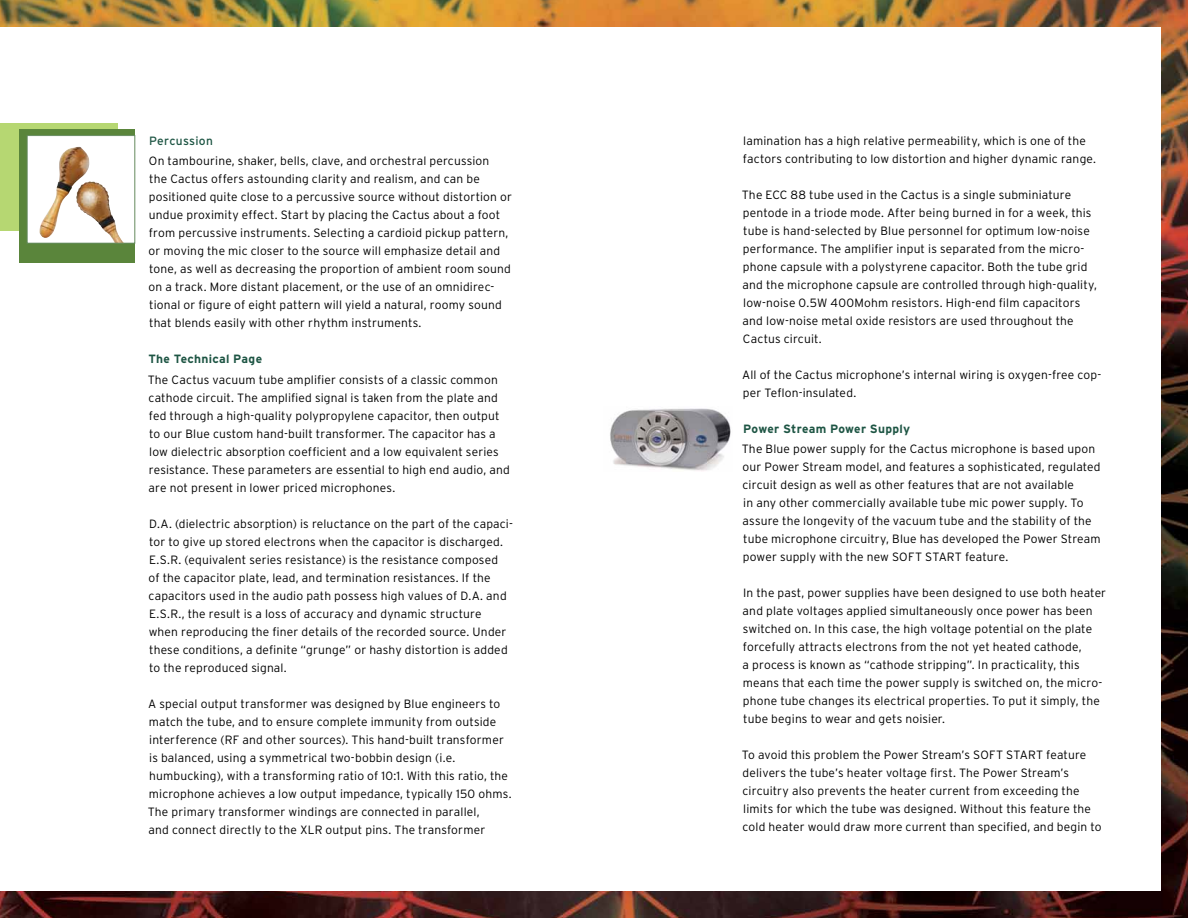
<style>
.page{position:relative;width:1188px;height:918px;background:#fff}
.page>*{position:absolute;margin:0;border:0;box-sizing:border-box;transform-origin:0 0}
.t1{font:300 12px/18px "Interstate";letter-spacing:.015em;color:#000}
.t2{font:700 12px "Interstate";letter-spacing:.02em;color:#1e5544}
.t3{font:12px "Interstate";letter-spacing:.02em;color:#1e5544}
</style>
<div class="page">
<img style="left:0;top:0;width:1188px;height:918px">
<div style="left:0;top:27px;width:1161px;height:864px;background:#fff"></div>
<img style="left:610px;top:408px;width:121px;height:63px">
<div style="left:0;top:123px;width:117px;height:108px;background:#b6d772"></div>
<div style="left:19px;top:129px;width:116px;height:134px;background:#5a853b"></div>
<svg style="left:29px;top:137px;width:104px;height:104px;background:#f0eae4"></svg>
<img style="left:39px;top:147px;width:52px;height:91px">
<div style="left:27px;top:135px;width:108px;height:108px;border:1px solid #648b5d"></div>
<p class="t3" style="left:149px;top:134px;width:65px">Percussion</p>
<p class="t1" style="left:149px;top:152px;width:365px">On tambourine, shaker, bells, clave, and orchestral percussion<br>the Cactus offers astounding clarity and realism, and can be positioned quite close to a percussive source without distortion or undue proximity effect. Start by placing the Cactus about a foot from percussive instruments. Selecting a cardioid pickup pattern, or moving the mic closer to the source will emphasize detail and tone, as well as decreasing the proportion of ambient room sound on a track. More distant placement, or the use of an omnidirec&shy;tional or figure of eight pattern will yield a natural, roomy sound that blends easily with other rhythm instruments.</p>
<p class="t2" style="left:148px;top:352px;width:115px">The Technical Page</p>
<p class="t1" style="left:148px;top:371px;width:364px">The Cactus vacuum tube amplifier consists of a classic common cathode circuit. The amplified signal is taken from the plate and fed through a high-quality polypropylene capacitor, then output to our Blue custom hand-built transformer. The capacitor has a low dielectric absorption coefficient and a low equivalent series resistance. These parameters are essential to high end audio, and are not present in lower priced microphones.</p>
<p class="t1" style="left:149px;top:515px;width:366px">D.A. (dielectric absorption) is reluctance on the part of the capaci&shy;tor to give up stored electrons when the capacitor is discharged.<br>E.S.R. (equivalent series resistance) is the resistance composed<br>of the capacitor plate, lead, and termination resistances. If the capacitors used in the audio path possess high values of D.A. and E.S.R., the result is a loss of accuracy and dynamic structure when reproducing the finer details of the recorded source. Under these conditions, a definite “grunge” or hashy distortion is added to the reproduced signal.</p>
<p class="t1" style="left:148px;top:695px;width:365px">A special output transformer was designed by Blue engineers to match the tube, and to ensure complete immunity from outside interference (RF and other sources). This hand-built transformer is balanced, using a symmetrical two-bobbin design (i.e. humbucking), with a transforming ratio of 10:1. With this ratio, the microphone achieves a low output impedance, typically 150 ohms.<br>The primary transformer windings are connected in parallel,<br>and connect directly to the XLR output pins. The transformer</p>
<p class="t1" style="left:743px;top:131px;width:355px">lamination has a high relative permeability, which is one of the factors contributing to low distortion and higher dynamic range.</p>
<p class="t1" style="left:742px;top:185px;width:357px">The ECC 88 tube used in the Cactus is a single subminiature pentode in a triode mode. After being burned in for a week, this tube is hand-selected by Blue personnel for optimum low-noise performance. The amplifier input is separated from the micro&shy;phone capsule with a polystyrene capacitor. Both the tube grid and the microphone capsule are controlled through high-quality, low-noise 0.5W 400Mohm resistors. High-end film capacitors and low-noise metal oxide resistors are used throughout the Cactus circuit.</p>
<p class="t1" style="left:742px;top:365px;width:361px">All of the Cactus microphone’s internal wiring is oxygen-free cop&shy;per Teflon-insulated.</p>
<p class="t2" style="left:743px;top:422px;width:169px">Power Stream Power Supply</p>
<p class="t1" style="left:742px;top:440px;width:361px">The Blue power supply for the Cactus microphone is based upon our Power Stream model, and features a sophisticated, regulated circuit design as well as other features that are not available<br>in any other commercially available tube mic power supply. To assure the longevity of the vacuum tube and the stability of the tube microphone circuitry, Blue has developed the Power Stream power supply with the new SOFT START feature.</p>
<p class="t1" style="left:743px;top:584px;width:365px">In the past, power supplies have been designed to use both heater and plate voltages applied simultaneously once power has been switched on. In this case, the high voltage potential on the plate forcefully attracts electrons from the not yet heated cathode,<br>a process is known as “cathode stripping”. In practicality, this means that each time the power supply is switched on, the micro&shy;phone tube changes its electrical properties. To put it simply, the tube begins to wear and gets noisier.</p>
<p class="t1" style="left:742px;top:746px;width:361px">To avoid this problem the Power Stream’s SOFT START feature delivers the tube’s heater voltage first. The Power Stream’s circuitry also prevents the heater current from exceeding the limits for which the tube was designed. Without this feature the cold heater would draw more current than specified, and begin to</p>
</div>
